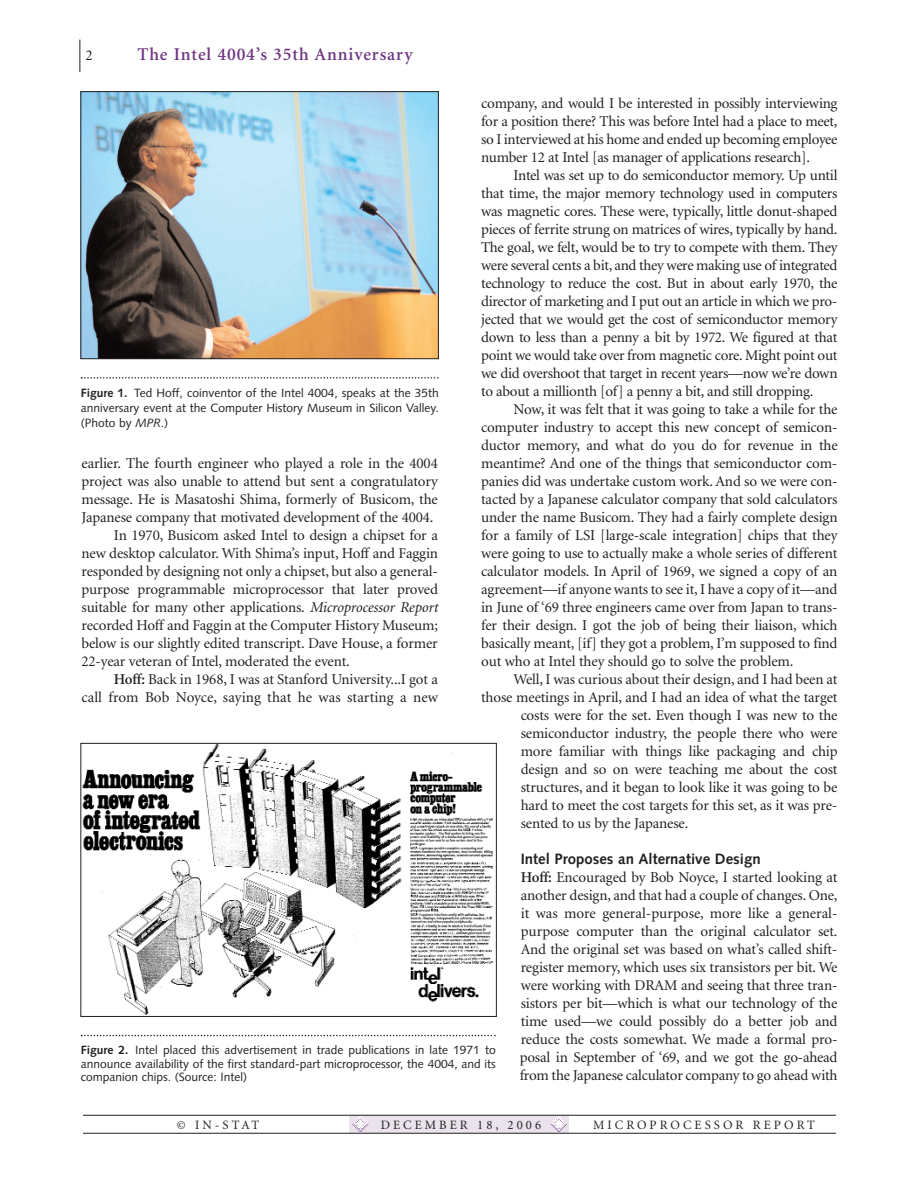
<style>
.page{position:relative;width:918px;height:1188px;background:#fff}
.page>*{position:absolute;margin:0;border:0;box-sizing:border-box;transform-origin:0 0}
.t1{font:600 18px "Minion";letter-spacing:.05em;color:#703783}
.t2{font:15px/18px "Minion";letter-spacing:-.01em;color:#231f20;text-align:justify}
.t3{font:700 15px "Syntax";color:#231f20}
.t4{font:12.75px "Minion";letter-spacing:.24em;color:#231f20}
.t5{font:12px/13.5px "Syntax";color:#231f20;text-align:justify}
.s1{font-weight:600}
.s2{font-weight:700}
.s3{font-style:italic}
</style>
<div class="page">
<div style="left:350px;top:1116px;width:219px;height:17px;background:#eae3ed"></div>
<svg style="left:551px;top:1117px;width:16px;height:15px"></svg>
<svg style="left:352px;top:1117px;width:16px;height:15px"></svg>
<hr style="left:80px;top:40px;width:1px;height:32px;background:#231f20">
<hr style="left:83px;top:1115px;width:753px;height:1px;background:#231f20">
<hr style="left:83px;top:1133px;width:753px;height:1px;background:#231f20">
<svg style="left:81px;top:1035px;width:415px;height:1px"></svg>
<img style="left:82px;top:745px;width:411px;height:270px">
<div style="left:80px;top:743px;width:417px;height:274px;border:1px solid #231f20"></div>
<svg style="left:81px;top:377px;width:358px;height:2px"></svg>
<img style="left:82px;top:93px;width:355px;height:264px">
<div style="left:80px;top:91px;width:359px;height:268px;border:1px solid #231f20"></div>
<p class="t2" style="left:86px;top:47px;width:9px">2</p>
<p class="t1" style="left:137px;top:47px;width:277px">The Intel 4004’s 35th Anniversary</p>
<p class="t2" style="left:481px;top:95px;width:358px">company, and would I be interested in possibly interviewing for a position there? This was before Intel had a place to meet, so I interviewed at his home and ended up becoming employee number 12 at Intel [as manager of applications research].</p>
<p class="t2" style="left:481px;top:167px;width:358px;text-indent:32px">Intel was set up to do semiconductor memory. Up until that time, the major memory technology used in computers was magnetic cores. These were, typically, little donut-shaped pieces of ferrite strung on matrices of wires, typically by hand.<br>The goal, we felt, would be to try to compete with them. They were several cents a bit, and they were making use of integrated technology to reduce the cost. But in about early 1970, the director of marketing and I put out an article in which we pro&shy;jected that we would get the cost of semiconductor memory down to less than a penny a bit by 1972. We figured at that point we would take over from magnetic core. Might point out we did overshoot that target in recent years—now we’re down to about a millionth [of] a penny a bit, and still dropping.</p>
<p class="t2" style="left:481px;top:401px;width:358px;text-indent:32px">Now, it was felt that it was going to take a while for the computer industry to accept this new concept of semicon&shy;ductor memory, and what do you do for revenue in the meantime? And one of the things that semiconductor com&shy;panies did was undertake custom work. And so we were con&shy;tacted by a Japanese calculator company that sold calculators under the name Busicom. They had a fairly complete design for a family of LSI [large-scale integration] chips that they were going to use to actually make a whole series of different calculator models. In April of 1969, we signed a copy of an agreement—if anyone wants to see it, I have a copy of it—and in June of ‘69 three engineers came over from Japan to trans&shy;fer their design. I got the job of being their liaison, which basically meant, [if] they got a problem, I’m supposed to find out who at Intel they should go to solve the problem.</p>
<p class="t2" style="left:514px;top:671px;width:325px">Well, I was curious about their design, and I had been at</p>
<p class="t2" style="left:481px;top:689px;width:358px">those meetings in April, and I had an idea of what the target</p>
<p class="t2" style="left:521px;top:707px;width:318px">costs were for the set. Even though I was new to the</p>
<p class="t2" style="left:521px;top:725px;width:318px">semiconductor industry, the people there who were</p>
<p class="t2" style="left:521px;top:743px;width:318px">more familiar with things like packaging and chip</p>
<p class="t2" style="left:521px;top:761px;width:318px">design and so on were teaching me about the cost</p>
<p class="t2" style="left:521px;top:779px;width:318px">structures, and it began to look like it was going to be</p>
<p class="t2" style="left:521px;top:797px;width:318px">hard to meet the cost targets for this set, as it was pre-</p>
<p class="t2" style="left:521px;top:815px;width:169px">sented to us by the Japanese.</p>
<p class="t3" style="left:521px;top:853px;width:241px">Intel Proposes an Alternative Design</p>
<p class="t2" style="left:520px;top:869px;width:319px"><span class="s1">Hoff:</span> Encouraged by Bob Noyce, I started looking at another design, and that had a couple of changes. One, it was more general-purpose, more like a general&shy;purpose computer than the original calculator set.<br>And the original set was based on what’s called shift&shy;register memory, which uses six transistors per bit. We were working with DRAM and seeing that three tran&shy;sistors per bit—which is what our technology of the time used—we could possibly do a better job and reduce the costs somewhat. We made a formal pro&shy;posal in September of ‘69, and we got the go-ahead from the Japanese calculator company to go ahead with</p>
<p class="t5" style="left:81px;top:386px;width:359px;line-height:15px"><span class="s2">Figure 1.</span> Ted Hoff, coinventor of the Intel 4004, speaks at the 35th anniversary event at the Computer History Museum in Silicon Valley. (Photo by <span class="s3">MPR</span>.)</p>
<p class="t2" style="left:82px;top:455px;width:358px">earlier. The fourth engineer who played a role in the 4004</p>
<p class="t2" style="left:82px;top:473px;width:358px">project was also unable to attend but sent a congratulatory</p>
<p class="t2" style="left:82px;top:491px;width:358px">message. He is Masatoshi Shima, formerly of Busicom, the</p>
<p class="t2" style="left:82px;top:509px;width:353px">Japanese company that motivated development of the 4004.</p>
<p class="t2" style="left:114px;top:527px;width:326px">In 1970, Busicom asked Intel to design a chipset for a</p>
<p class="t2" style="left:82px;top:545px;width:358px">new desktop calculator. With Shima’s input, Hoff and Faggin</p>
<p class="t2" style="left:82px;top:563px;width:358px">responded by designing not only a chipset, but also a general-</p>
<p class="t2" style="left:82px;top:581px;width:358px">purpose programmable microprocessor that later proved</p>
<p class="t2" style="left:82px;top:599px;width:358px">suitable for many other applications. <span class="s3">Microprocessor Report</span></p>
<p class="t2" style="left:82px;top:617px;width:358px">recorded Hoff and Faggin at the Computer History Museum;</p>
<p class="t2" style="left:82px;top:635px;width:358px">below is our slightly edited transcript. Dave House, a former</p>
<p class="t2" style="left:82px;top:653px;width:270px">22-year veteran of Intel, moderated the event.</p>
<p class="t2" style="left:114px;top:671px;width:326px"><span class="s1">Hoff:</span> Back in 1968, I was at Stanford University...I got a</p>
<p class="t2" style="left:82px;top:689px;width:358px">call from Bob Noyce, saying that he was starting a new</p>
<p class="t5" style="left:81px;top:1045px;width:416px"><span class="s2">Figure 2.</span> Intel placed this advertisement in trade publications in late 1971 to announce availability of the first standard-part microprocessor, the 4004, and its companion chips. (Source: Intel)</p>
<p class="t4" style="left:177px;top:1120px;width:84px">© IN-STAT</p>
<p class="t4" style="left:381px;top:1120px;width:162px">DECEMBER 18, 2006</p>
<p class="t4" style="left:593px;top:1120px;width:223px">MICROPROCESSOR REPORT</p>
</div>
